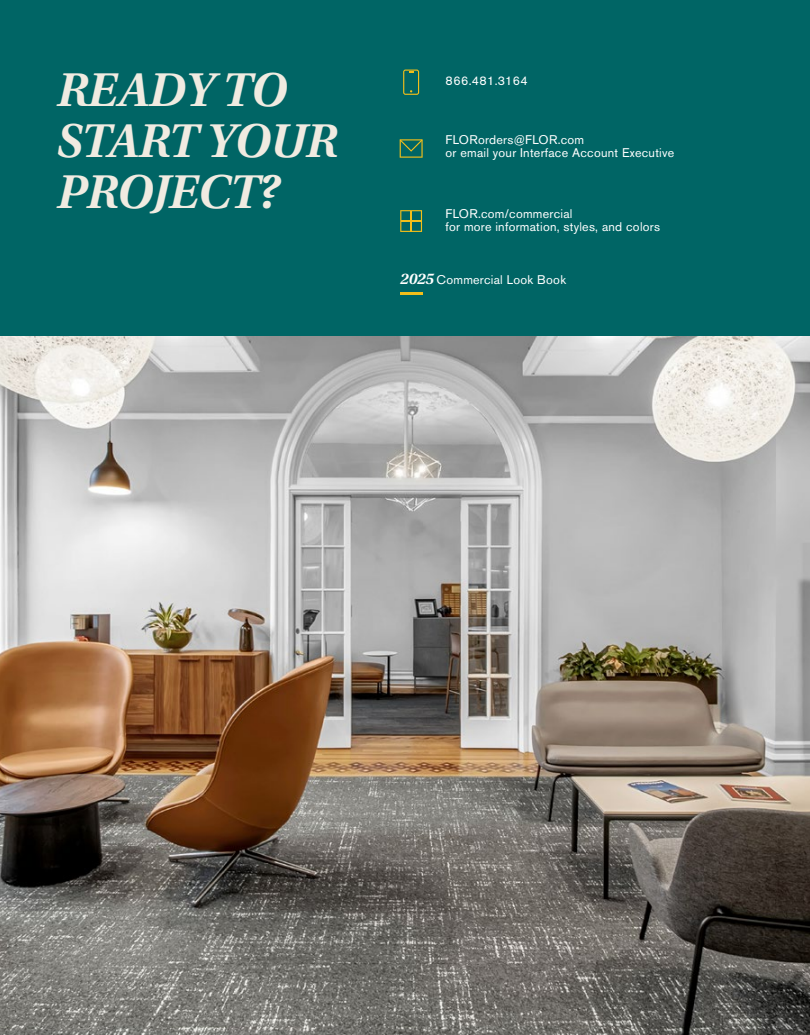
<style>
.page{position:relative;width:810px;height:1035px;background:#006565}
.page>*{position:absolute;margin:0;border:0;box-sizing:border-box;transform-origin:0 0}
.t1{font:italic 600 50px/51.2px "Utopia Std";letter-spacing:-.02em;color:#f0ebe1}
.t2{font:12.5px/12.5px "Akzidenz Grotesk Pro";letter-spacing:.02em;color:#fff}
.t3{font:12.5px "Akzidenz Grotesk Pro";letter-spacing:.04em;color:#fff}
.s1{font-family:"Utopia Std";font-weight:600;font-style:italic;font-size:16.25px}
</style>
<div class="page">
<hr style="left:400px;top:293px;width:23px;height:2px;background:#f2be1a">
<svg style="left:403px;top:70px;width:16px;height:25px"></svg>
<svg style="left:400px;top:139px;width:23px;height:19px"></svg>
<svg style="left:400px;top:210px;width:22px;height:22px"></svg>
<img style="left:0;top:336px;width:810px;height:699px">
<h1 class="t1" style="left:56px;top:65px;width:282px">READY TO<br>START YOUR<br>PROJECT?</h1>
<p class="t3" style="left:446px;top:73px;width:84px">866.481.3164</p>
<p class="t2" style="left:446px;top:134px;width:230px">FLORorders@FLOR.com<br>or email your Interface Account Executive</p>
<p class="t2" style="left:446px;top:208px;width:216px">FLOR.com/commercial<br>for more information, styles, and colors</p>
<p class="t2" style="left:400px;top:273px;width:167px"><span class="s1">2025</span> Commercial Look Book</p>
</div>
